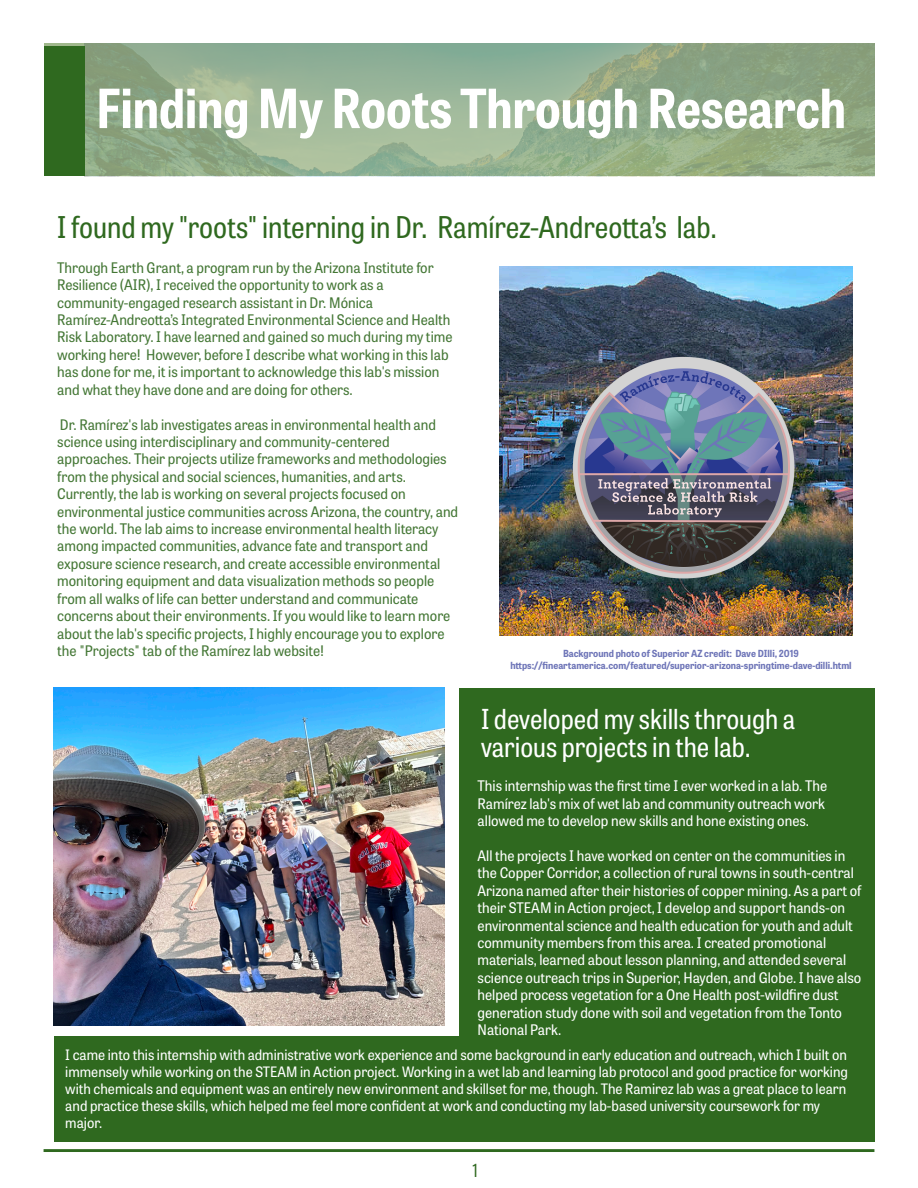
<style>
.page{position:relative;width:918px;height:1188px;background:#fff}
.page>*{position:absolute;margin:0;border:0;box-sizing:border-box;transform-origin:0 0}
.t1{font:700 semi-condensed 53.7px "Tablet Gothic";color:#fff}
.t2{font:semi-condensed 29.85px "Tablet Gothic";color:#2f691f}
.t3{font:semi-condensed 27.45px/27.5px "Tablet Gothic";color:#fff}
.t4{font:18px "Tablet Gothic Compressed";color:#2f681f}
.t5{font:14.55px/17.4px "Tablet Gothic Narrow";color:#447735}
.t6{font:14.55px/17.4px "Tablet Gothic Narrow";color:#fff}
.t7{font:14.25px/17.1px "Tablet Gothic Narrow";color:#fff}
.t8{font:700 9.75px/11.7px "Tablet Gothic Narrow";color:#6f76b8;text-align:center}
</style>
<div class="page">
<img style="left:85px;top:44px;width:789px;height:132px">
<div style="left:45px;top:47px;width:40px;height:129px;background:#2f691f"></div>
<hr style="left:44px;top:1149px;width:830px;height:3px;background:#2f691f">
<div style="left:459px;top:688px;width:415px;height:438px;background:#2f691f"></div>
<div style="left:54px;top:1036px;width:820px;height:105px;background:#2f691f"></div>
<img style="left:500px;top:267px;width:352px;height:368px">
<img style="left:54px;top:688px;width:390px;height:338px">
<img style="left:571px;top:354px;width:225px;height:225px">
<h1 class="t1" style="left:96px;top:71px;width:751px">Finding My Roots Through Research</h1>
<h2 class="t2" style="left:57px;top:206px;width:661px">I found my "roots" interning in Dr. Ramírez-Andreotta’s lab.</h2>
<p class="t5" style="left:57px;top:258px;width:397px">Through Earth Grant, a program run by the Arizona Institute for Resilience (AIR), I received the opportunity to work as a community-engaged research assistant in Dr. Mónica Ramírez-Andreotta’s Integrated Environmental Science and Health Risk Laboratory. I have learned and gained so much during my time working here! However, before I describe what working in this lab has done for me, it is important to acknowledge this lab's mission and what they have done and are doing for others.</p>
<p class="t5" style="left:57px;top:415px;width:403px">Dr. Ramírez's lab investigates areas in environmental health and science using interdisciplinary and community-centered approaches. Their projects utilize frameworks and methodologies from the physical and social sciences, humanities, and arts.<br>Currently, the lab is working on several projects focused on environmental justice communities across Arizona, the country, and the world. The lab aims to increase environmental health literacy among impacted communities, advance fate and transport and exposure science research, and create accessible environmental monitoring equipment and data visualization methods so people from all walks of life can better understand and communicate concerns about their environments. If you would like to learn more about the lab's specific projects, I highly encourage you to explore the "Projects" tab of the Ramírez lab website!</p>
<p class="t8" style="left:510px;top:647px;width:343px">Background photo of Superior AZ credit: Dave DIlli, 2019 https://fineartamerica.com/featured/superior-arizona-springtime-dave-dilli.html</p>
<h3 class="t3" style="left:481px;top:704px;width:316px">I developed my skills through a various projects in the lab.</h3>
<p class="t6" style="left:478px;top:777px;width:351px">This internship was the first time I ever worked in a lab. The<br>Ramírez lab's mix of wet lab and community outreach work allowed me to develop new skills and hone existing ones.</p>
<p class="t6" style="left:478px;top:846px;width:385px">All the projects I have worked on center on the communities in the Copper Corridor, a collection of rural towns in south-central Arizona named after their histories of copper mining. As a part of their STEAM in Action project, I develop and support hands-on environmental science and health education for youth and adult community members from this area. I created promotional materials, learned about lesson planning, and attended several science outreach trips in Superior, Hayden, and Globe. I have also helped process vegetation for a One Health post-wildfire dust generation study done with soil and vegetation from the Tonto National Park.</p>
<p class="t7" style="left:65px;top:1046px;width:784px">I came into this internship with administrative work experience and some background in early education and outreach, which I built on immensely while working on the STEAM in Action project. Working in a wet lab and learning lab protocol and good practice for working with chemicals and equipment was an entirely new environment and skillset for me, though. The Ramirez lab was a great place to learn and practice these skills, which helped me feel more confident at work and conducting my lab-based university coursework for my major.</p>
<p class="t4" style="left:473px;top:1158px;width:7px">1</p>
</div>
